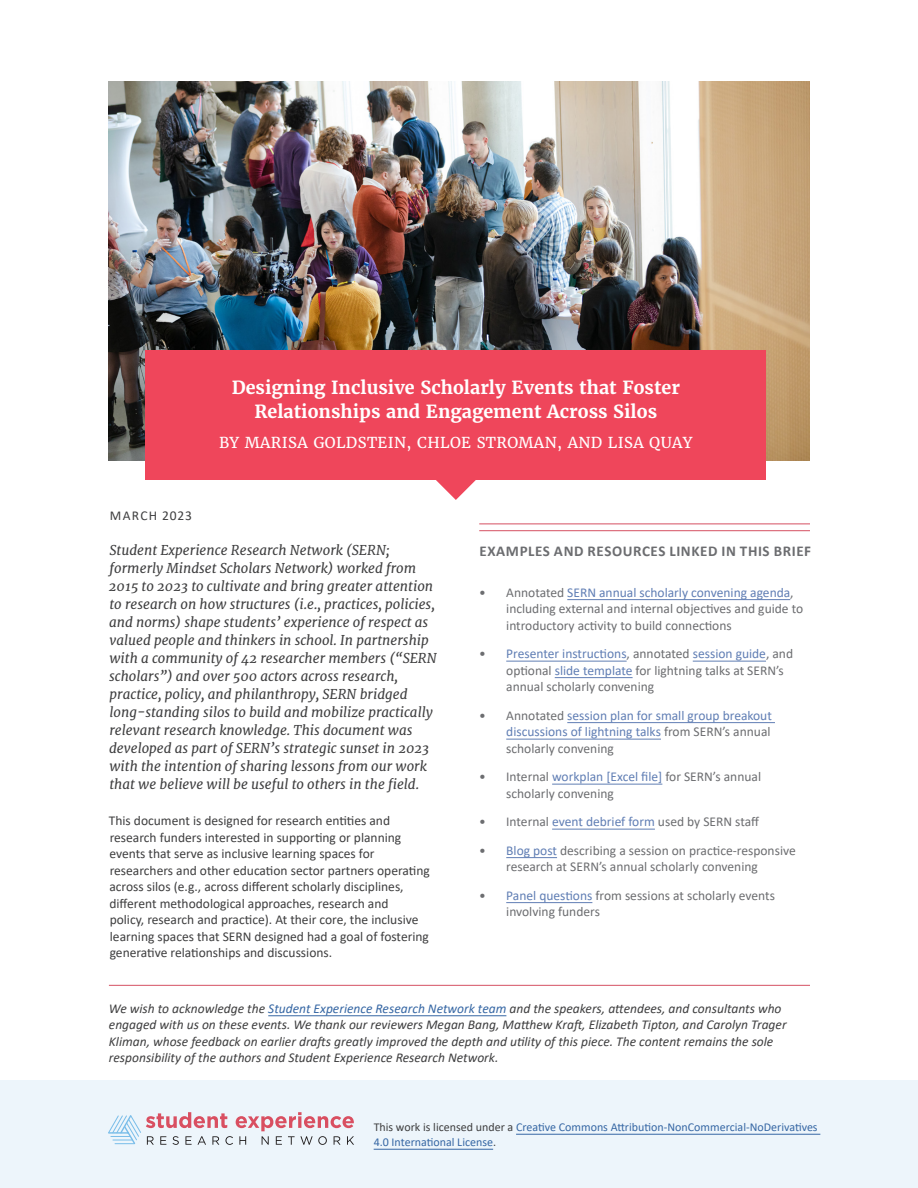
<style>
.page{position:relative;width:918px;height:1188px;background:#fff}
.page>*{position:absolute;margin:0;border:0;box-sizing:border-box;transform-origin:0 0}
.Report_Title{font:700 18px/24px "Merriweather";color:#fff;text-align:center}
.Report_Author{font:15px "Merriweather";letter-spacing:.025em;color:#fff}
.Subhead_2{font:700 15px "Calibri";letter-spacing:.04em;color:#6c6d70}
.Intro_Text{font:italic 13.5px/18px "Merriweather";color:#3e3e3f}
.t1{font:13.5px/16.5px "Calibri";color:#6c6d70}
.body{font:13.5px/16.5px "Calibri";color:#3e3e3f}
.body-2{font:italic 13.5px/16.5px "Calibri";color:#3e3e3f}
.t2{font:13.5px/16.5px "Calibri";color:#607eb4;text-align:justify}
.Report_Date{font:13.5px "Calibri";letter-spacing:.09em;color:#3e3e3f}
.Cover_Footer{font:12px/15px "Calibri";color:#3667a4}
.s1{color:#607eb4}
.s2{color:#6c6d70}
.s3{color:#3667a4}
.s4{color:#3e3e3f}
</style>
<div class="page">
<div style="left:0;top:1080px;width:918px;height:108px;background:#edf5fb"></div>
<img style="left:109px;top:81px;width:701px;height:379px">
<svg style="left:436px;top:480px;width:40px;height:20px"></svg>
<hr style="left:516px;top:1134px;width:304px;height:1px;background:#3667a4">
<hr style="left:374px;top:1149px;width:119px;height:1px;background:#3667a4">
<div style="left:146px;top:350px;width:620px;height:130px;background:#ef465b"></div>
<svg style="left:108px;top:1112px;width:246px;height:33px"></svg>
<hr style="left:567px;top:599px;width:223px;height:1px;background:#607eb4">
<hr style="left:506px;top:661px;width:121px;height:1px;background:#607eb4">
<hr style="left:693px;top:661px;width:73px;height:1px;background:#607eb4">
<hr style="left:555px;top:677px;width:78px;height:1px;background:#607eb4">
<hr style="left:567px;top:722px;width:208px;height:1px;background:#607eb4">
<hr style="left:506px;top:739px;width:155px;height:1px;background:#607eb4">
<hr style="left:552px;top:784px;width:110px;height:1px;background:#607eb4">
<hr style="left:552px;top:829px;width:103px;height:1px;background:#607eb4">
<hr style="left:506px;top:857px;width:51px;height:1px;background:#607eb4">
<hr style="left:506px;top:902px;width:86px;height:1px;background:#607eb4">
<hr style="left:479px;top:530px;width:331px;height:1px;background:#d55062">
<hr style="left:479px;top:524px;width:331px;height:1px;background:#d55062">
<hr style="left:268px;top:1015px;width:238px;height:1px;background:#3667a4">
<hr style="left:109px;top:985px;width:701px;height:1px;background:#d55062">
<p class="Report_Title" style="left:232px;top:375px;width:450px">Designing Inclusive Scholarly Events that Foster<br>Relationships and Engagement Across Silos</p>
<p class="Report_Author" style="left:219px;top:434px;width:475px">BY MARISA GOLDSTEIN, CHLOE STROMAN, AND LISA QUAY</p>
<p class="Report_Date" style="left:110px;top:506px;width:84px">MARCH 2023</p>
<p class="Intro_Text" style="left:109px;top:541px;width:329px">Student Experience Research Network (SERN; formerly Mindset Scholars Network) worked from 2015 to 2023 to cultivate and bring greater attention to research on how structures (i.e., practices, policies, and norms) shape students’ experience of respect as valued people and thinkers in school. In partnership with a community of 42 researcher members (“SERN scholars”) and over 500 actors across research, practice, policy, and philanthropy, SERN bridged long-standing silos to build and mobilize practically relevant research knowledge. This document was developed as part of SERN’s strategic sunset in 2023 with the intention of sharing lessons from our work that we believe will be useful to others in the field.</p>
<p class="body" style="left:109px;top:812px;width:322px">This document is designed for research entities and research funders interested in supporting or planning events that serve as inclusive learning spaces for researchers and other education sector partners operating across silos (e.g., across different scholarly disciplines, different methodological approaches, research and<br>policy, research and practice). At their core, the inclusive learning spaces that SERN designed had a goal of fostering generative relationships and discussions.</p>
<p class="Subhead_2" style="left:480px;top:540px;width:333px">EXAMPLES AND RESOURCES LINKED IN THIS BRIEF</p>
<p class="t1" style="left:506px;top:584px;width:298px;text-indent:-27px">• Annotated <span class="s1">SERN annual scholarly convening agenda</span>, including external and internal objectives and guide to introductory activity to build connections</p>
<p class="t1" style="left:506px;top:645px;width:288px;text-indent:-27px">• <span class="s1">Presenter instructions</span>, annotated <span class="s1">session guide</span>, and optional <span class="s1">slide template</span> for lightning talks at SERN’s annual scholarly convening</p>
<p class="t2" style="left:506px;top:707px;width:267px;text-indent:-27px"><span class="s2">• Annotated</span> session plan for small group breakout discussions of lightning talks <span class="s2">from SERN’s annual scholarly convening</span></p>
<p class="t1" style="left:506px;top:768px;width:256px;text-indent:-27px">• Internal <span class="s1">workplan [Excel file]</span> for SERN’s annual scholarly convening</p>
<p class="t1" style="left:479px;top:813px;width:281px">• Internal <span class="s1">event debrief form</span> used by SERN staff</p>
<p class="t1" style="left:506px;top:842px;width:291px;text-indent:-27px">• <span class="s1">Blog post</span> describing a session on practice-responsive research at SERN’s annual scholarly convening</p>
<p class="t1" style="left:506px;top:887px;width:270px;text-indent:-27px">• <span class="s1">Panel questions</span> from sessions at scholarly events involving funders</p>
<p class="body-2" style="left:109px;top:999px;width:679px">We wish to acknowledge the <span class="s3">Student Experience Research Network team</span> and the speakers, attendees, and consultants who engaged with us on these events. We thank our reviewers Megan Bang, Matthew Kraft, Elizabeth Tipton, and Carolyn Trager Kliman, whose feedback on earlier drafts greatly improved the depth and utility of this piece. The content remains the sole responsibility of the authors and Student Experience Research Network.</p>
<p class="Cover_Footer" style="left:374px;top:1119px;width:445px"><span class="s4">This work is licensed under a</span> Creative Commons Attribution-NonCommercial-NoDerivatives<br>4.0 International License<span class="s4">.</span></p>
</div>
